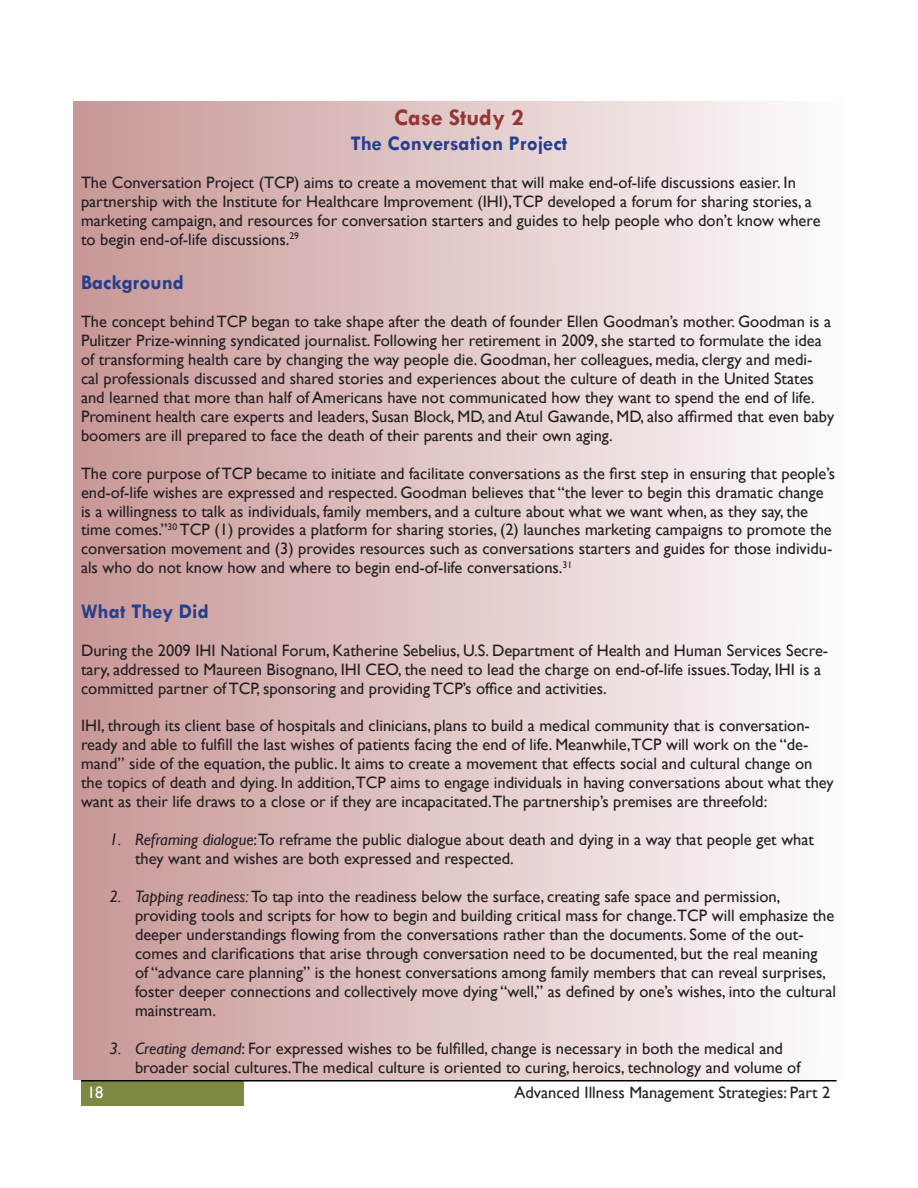
<style>
.page{position:relative;width:918px;height:1188px;background:#fff}
.page>*{position:absolute;margin:0;border:0;box-sizing:border-box;transform-origin:0 0}
.Main_Header{font:700 24px "Tw Cen";color:#943634}
.Secondary_Header{font:700 21px "Tw Cen";color:#253f8e}
.Bullets_Second_Line{font:16.5px/18.9px "Gill Sans";color:#231f20}
.t1{font:16.5px "Gill Sans";color:#fff}
.s1{font-style:italic}
</style>
<div class="page">
<div style="left:81px;top:1081px;width:162px;height:25px;background:#7f8741"></div>
<hr style="left:81px;top:1080px;width:162px;height:2px;background:#000">
<hr style="left:243px;top:1080px;width:594px;height:2px;background:#000">
<div style="left:74px;top:101px;width:770px;height:978px;background:linear-gradient(to right,#c89796,#fdfcfc)"></div>
<p class="Main_Header" style="left:394px;top:103px;width:131px">Case Study 2</p>
<p class="Secondary_Header" style="left:351px;top:131px;width:218px">The Conversation Project</p>
<p class="Bullets_Second_Line" style="left:81px;top:173px;width:741px">The Conversation Project (TCP) aims to create a movement that will make end-of-life discussions easier. In partnership with the Institute for Healthcare Improvement (IHI),TCP developed a forum for sharing stories, a marketing campaign, and resources for conversation starters and guides to help people who don’t know where to begin end-of-life discussions.<sup>29</sup></p>
<p class="Secondary_Header" style="left:81px;top:270px;width:105px">Background</p>
<p class="Bullets_Second_Line" style="left:81px;top:312px;width:755px">The concept behind TCP began to take shape after the death of founder Ellen Goodman’s mother. Goodman is a Pulitzer Prize-winning syndicated journalist. Following her retirement in 2009, she started to formulate the idea of transforming health care by changing the way people die. Goodman, her colleagues, media, clergy and medi&shy;cal professionals discussed and shared stories and experiences about the culture of death in the United States and learned that more than half of Americans have not communicated how they want to spend the end of life.<br>Prominent health care experts and leaders, Susan Block, MD, and Atul Gawande, MD, also affirmed that even baby boomers are ill prepared to face the death of their parents and their own aging.</p>
<p class="Bullets_Second_Line" style="left:81px;top:464px;width:756px">The core purpose of TCP became to initiate and facilitate conversations as the first step in ensuring that people’s end-of-life wishes are expressed and respected. Goodman believes that “the lever to begin this dramatic change is a willingness to talk as individuals, family members, and a culture about what we want when, as they say, the time comes.”<sup>30</sup> TCP (1) provides a platform for sharing stories, (2) launches marketing campaigns to promote the conversation movement and (3) provides resources such as conversations starters and guides for those individu&shy;als who do not know how and where to begin end-of-life conversations.<sup>31</sup></p>
<p class="Secondary_Header" style="left:81px;top:598px;width:129px">What They Did</p>
<p class="Bullets_Second_Line" style="left:81px;top:641px;width:749px">During the 2009 IHI National Forum, Katherine Sebelius, U.S. Department of Health and Human Services Secre&shy;tary, addressed to Maureen Bisognano, IHI CEO, the need to lead the charge on end-of-life issues.Today, IHI is a committed partner of TCP, sponsoring and providing TCP’s office and activities.</p>
<p class="Bullets_Second_Line" style="left:81px;top:717px;width:754px">IHI, through its client base of hospitals and clinicians, plans to build a medical community that is conversation&shy;ready and able to fulfill the last wishes of patients facing the end of life. Meanwhile,TCP will work on the “de&shy;mand” side of the equation, the public. It aims to create a movement that effects social and cultural change on the topics of death and dying. In addition,TCP aims to engage individuals in having conversations about what they want as their life draws to a close or if they are incapacitated.The partnership’s premises are threefold:</p>
<p class="Bullets_Second_Line" style="left:110px;top:831px;width:706px"><span class="s1">1. Reframing dialogue</span>:To reframe the public dialogue about death and dying in a way that people get what</p>
<p class="Bullets_Second_Line" style="left:135px;top:850px;width:380px">they want and wishes are both expressed and respected.</p>
<p class="Bullets_Second_Line" style="left:110px;top:888px;width:672px"><span class="s1">2. Tapping readiness:</span> To tap into the readiness below the surface, creating safe space and permission,</p>
<p class="Bullets_Second_Line" style="left:135px;top:907px;width:703px">providing tools and scripts for how to begin and building critical mass for change.TCP will emphasize the deeper understandings flowing from the conversations rather than the documents. Some of the out&shy;comes and clarifications that arise through conversation need to be documented, but the real meaning<br>of “advance care planning” is the honest conversations among family members that can reveal surprises, foster deeper connections and collectively move dying “well,” as defined by one’s wishes, into the cultural mainstream.</p>
<p class="Bullets_Second_Line" style="left:110px;top:1039px;width:675px"><span class="s1">3. Creating demand</span>: For expressed wishes to be fulfilled, change is necessary in both the medical and</p>
<p class="Bullets_Second_Line" style="left:135px;top:1058px;width:667px">broader social cultures.The medical culture is oriented to curing, heroics, technology and volume of</p>
<p class="t1" style="left:87px;top:1083px;width:18px">18</p>
<p class="Bullets_Second_Line" style="left:514px;top:1083px;width:318px">Advanced Illness Management Strategies: Part 2</p>
</div>
